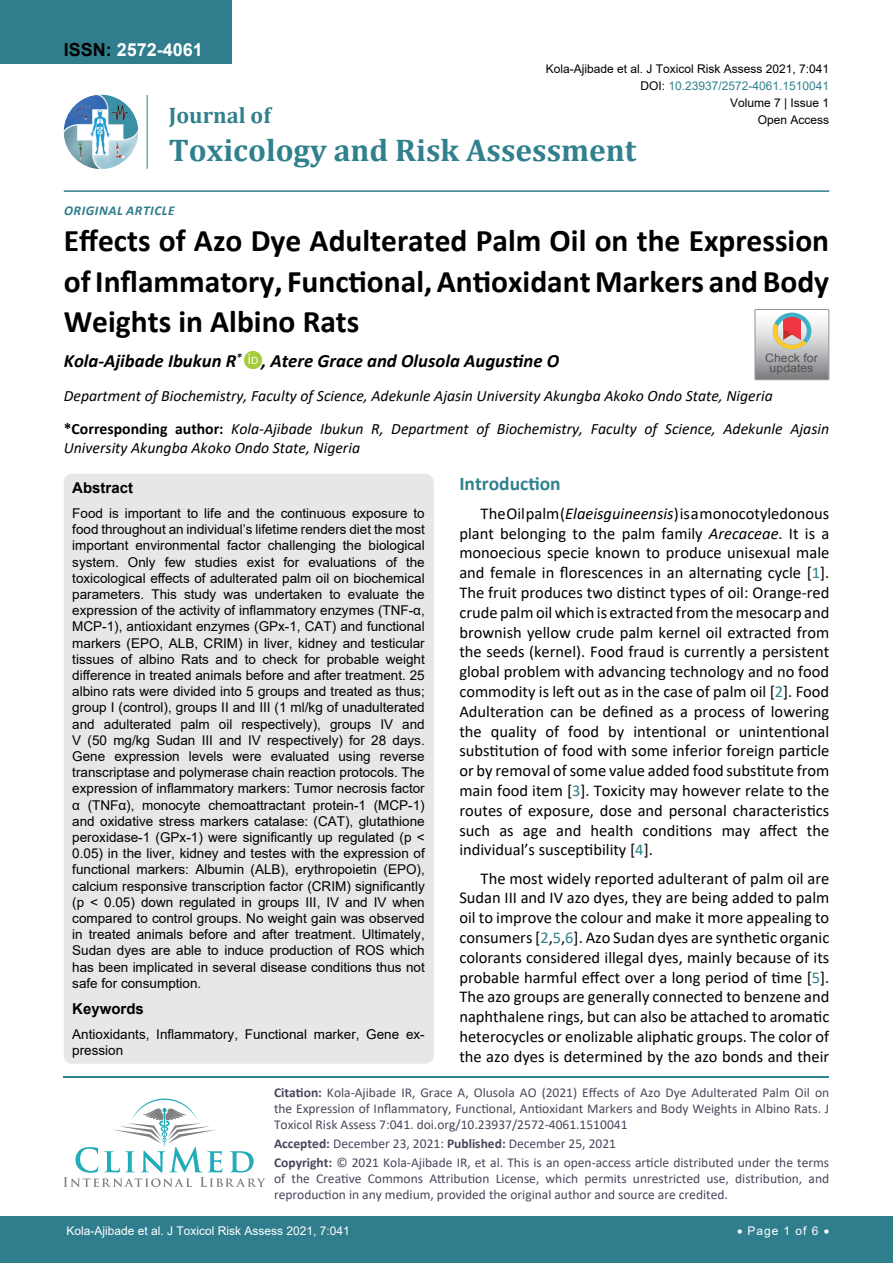
<style>
.page{position:relative;width:893px;height:1263px;background:#fff}
.page>*{position:absolute;margin:0;border:0;box-sizing:border-box;transform-origin:0 0}
.t1{font:700 31.5px/40.5px "Calibri";color:#000;text-align:justify}
.t2{font:700 31.5px "Cambria";color:#30808d}
.t3{font:700 22.5px "Cambria";color:#30808d}
.t4{font:700 19.5px "Calibri";color:#30808d}
.t5{font:italic 700 18.75px "Calibri";color:#000}
.t6{font:700 18px "Arial";color:#fff}
.t7{font:16.5px/19.8px "Calibri";color:#000;text-align:justify}
.t8{font:italic 15.75px/18.9px "Calibri";color:#000}
.t9{font:700 15px "Arial";color:#000}
.t10{font:13.5px/16.2px "Arial";color:#000;text-align:justify}
.t11{font:13.5px/16.2px "Calibri";color:#47475c}
.t12{font:italic 700 13.5px "Calibri";letter-spacing:.04em;color:#307d8d}
.t13{font:12px "Arial";color:#000}
.t14{font:12px "Arial";color:#fff}
.t15{font:12px "Arial";color:#30808d}
.t16{font:11.7px/10.1px "Arial";color:#535353;text-align:center;scale:1.06 1}
.s1{color:#000}
.s2{font-weight:700;font-style:normal}
.s3{font-style:italic}
.s4{color:#30808d}
.s5{font-weight:700}
</style>
<div class="page">
<img style="left:64px;top:95px;width:74px;height:74px;border-radius:37px">
<hr style="left:147px;top:95px;width:1px;height:74px;background:#307d8d">
<hr style="left:64px;top:190px;width:765px;height:2px;background:#307d8d">
<hr style="left:64px;top:1076px;width:765px;height:2px;background:#30808d">
<svg style="left:64px;top:1098px;width:202px;height:89px"></svg>
<div style="left:0;top:1217px;width:893px;height:46px;background:#307d8d"></div>
<div style="left:0;top:0;width:231px;height:64px;background:#307d8d"></div>
<img style="left:244px;top:352px;width:17px;height:17px">
<div style="left:245px;top:352px;width:16px;height:16px;background:#a5cc3b;border-radius:50%"></div>
<div style="left:64px;top:474px;width:370px;height:590px;background:#e6e7e8;border-radius:9px"></div>
<svg style="left:755px;top:309px;width:74px;height:71px"></svg>
<h3 class="t6" style="left:64px;top:37px;width:141px"><span class="s1">ISSN:</span> 2572-4061</h3>
<p class="t13" style="left:546px;top:60px;width:285px">Kola-Ajibade et al. J Toxicol Risk Assess 2021, 7:041</p>
<p class="t15" style="left:640px;top:77px;width:190px"><span class="s1">DOI:</span> 10.23937/2572-4061.1510041</p>
<p class="t13" style="left:758px;top:112px;width:73px">Open Access</p>
<p class="t13" style="left:730px;top:95px;width:101px">Volume 7 | Issue 1</p>
<h2 class="t3" style="left:169px;top:100px;width:103px">Journal of</h2>
<h1 class="t2" style="left:169px;top:128px;width:469px">Toxicology and Risk Assessment</h1>
<p class="t12" style="left:64px;top:201px;width:112px">Original Article</p>
<h1 class="t1" style="left:64px;top:220px;width:767px">Effects of Azo Dye Adulterated Palm Oil on the Expression of Inflammatory, Functional, Antioxidant Markers and Body Weights in Albino Rats</h1>
<h3 class="t5" style="left:64px;top:348px;width:497px">Kola-Ajibade Ibukun R<sup>*</sup> <sup>i</sup><sup>D</sup> , Atere Grace and Olusola Augustine O</h3>
<p class="t8" style="left:64px;top:385px;width:711px">Department of Biochemistry, Faculty of Science, Adekunle Ajasin University Akungba Akoko Ondo State, Nigeria</p>
<p class="t16" style="left:765px;top:353px;width:51px">Check for updates</p>
<p class="t8" style="left:64px;top:418px;width:767px"><span class="s2">*Corresponding author:</span> Kola-Ajibade Ibukun R, Department of Biochemistry, Faculty of Science, Adekunle Ajasin<br>University Akungba Akoko Ondo State, Nigeria</p>
<p class="t9" style="left:72px;top:477px;width:62px">Abstract</p>
<p class="t10" style="left:72px;top:505px;width:354px">Food is important to life and the continuous exposure to food throughout an individual’s lifetime renders diet the most important environmental factor challenging the biological system. Only few studies exist for evaluations of the toxicological effects of adulterated palm oil on biochemical parameters. This study was undertaken to evaluate the expression of the activity of inflammatory enzymes (TNF-α, MCP-1), antioxidant enzymes (GPx-1, CAT) and functional markers (EPO, ALB, CRIM) in liver, kidney and testicular tissues of albino Rats and to check for probable weight difference in treated animals before and after treatment. 25 albino rats were divided into 5 groups and treated as thus; group I (control), groups II and III (1 ml/kg of unadulterated and adulterated palm oil respectively), groups IV and V (50 mg/kg Sudan III and IV respectively) for 28 days.<br>Gene expression levels were evaluated using reverse transcriptase and polymerase chain reaction protocols. The expression of inflammatory markers: Tumor necrosis factor α (TNFα), monocyte chemoattractant protein-1 (MCP-1) and oxidative stress markers catalase: (CAT), glutathione peroxidase-1 (GPx-1) were significantly up regulated (p &lt; 0.05) in the liver, kidney and testes with the expression of functional markers: Albumin (ALB), erythropoietin (EPO), calcium responsive transcription factor (CRIM) significantly (p &lt; 0.05) down regulated in groups III, IV and IV when compared to control groups. No weight gain was observed in treated animals before and after treatment. Ultimately, Sudan dyes are able to induce production of ROS which has been implicated in several disease conditions thus not safe for consumption.</p>
<p class="t9" style="left:72px;top:998px;width:73px">Keywords</p>
<p class="t10" style="left:72px;top:1026px;width:354px">Antioxidants, Inflammatory, Functional marker, Gene ex&shy;pression</p>
<h3 class="t4" style="left:459px;top:470px;width:103px">Introduction</h3>
<p class="t7" style="left:459px;top:503px;width:371px;text-indent:21px">The Oil palm (<span class="s3">Elaeisguineensis</span>) is a monocotyledonous plant belonging to the palm family <span class="s3">Arecaceae</span>. It is a monoecious specie known to produce unisexual male and female in florescences in an alternating cycle [<span class="s4">1</span>].<br>The fruit produces two distinct types of oil: Orange-red crude palm oil which is extracted from the mesocarp and brownish yellow crude palm kernel oil extracted from the seeds (kernel). Food fraud is currently a persistent global problem with advancing technology and no food commodity is left out as in the case of palm oil [<span class="s4">2</span>]. Food Adulteration can be defined as a process of lowering the quality of food by intentional or unintentional substitution of food with some inferior foreign particle or by removal of some value added food substitute from main food item [<span class="s4">3</span>]. Toxicity may however relate to the routes of exposure, dose and personal characteristics such as age and health conditions may affect the individual’s susceptibility [<span class="s4">4</span>].</p>
<p class="t7" style="left:459px;top:868px;width:371px;text-indent:21px">The most widely reported adulterant of palm oil are Sudan III and IV azo dyes, they are being added to palm oil to improve the colour and make it more appealing to consumers [<span class="s4">2</span>,<span class="s4">5</span>,<span class="s4">6</span>]. Azo Sudan dyes are synthetic organic colorants considered illegal dyes, mainly because of its probable harmful effect over a long period of time [<span class="s4">5</span>].<br>The azo groups are generally connected to benzene and naphthalene rings, but can also be attached to aromatic heterocycles or enolizable aliphatic groups. The color of the azo dyes is determined by the azo bonds and their</p>
<p class="t11" style="left:274px;top:1084px;width:557px;text-align:justify"><span class="s5">Citation:</span> Kola-Ajibade IR, Grace A, Olusola AO (2021) Effects of Azo Dye Adulterated Palm Oil on the Expression of Inflammatory, Functional, Antioxidant Markers and Body Weights in Albino Rats. J Toxicol Risk Assess 7:041. doi.org/10.23937/2572-4061.1510041</p>
<p class="t11" style="left:274px;top:1134px;width:557px;line-height:18.6px"><span class="s5">Accepted:</span> December 23, 2021: <span class="s5">Published:</span> December 25, 2021<br><span class="s5">Copyright:</span> © 2021 Kola-Ajibade IR, et al. This is an open-access article distributed under the terms</p>
<p class="t11" style="left:274px;top:1170px;width:557px">of the Creative Commons Attribution License, which permits unrestricted use, distribution, and reproduction in any medium, provided the original author and source are credited.</p>
<p class="t14" style="left:66px;top:1223px;width:285px">Kola-Ajibade et al. J Toxicol Risk Assess 2021, 7:041</p>
<p class="t14" style="left:737px;top:1223px;width:94px">• Page 1 of 6 •</p>
</div>
